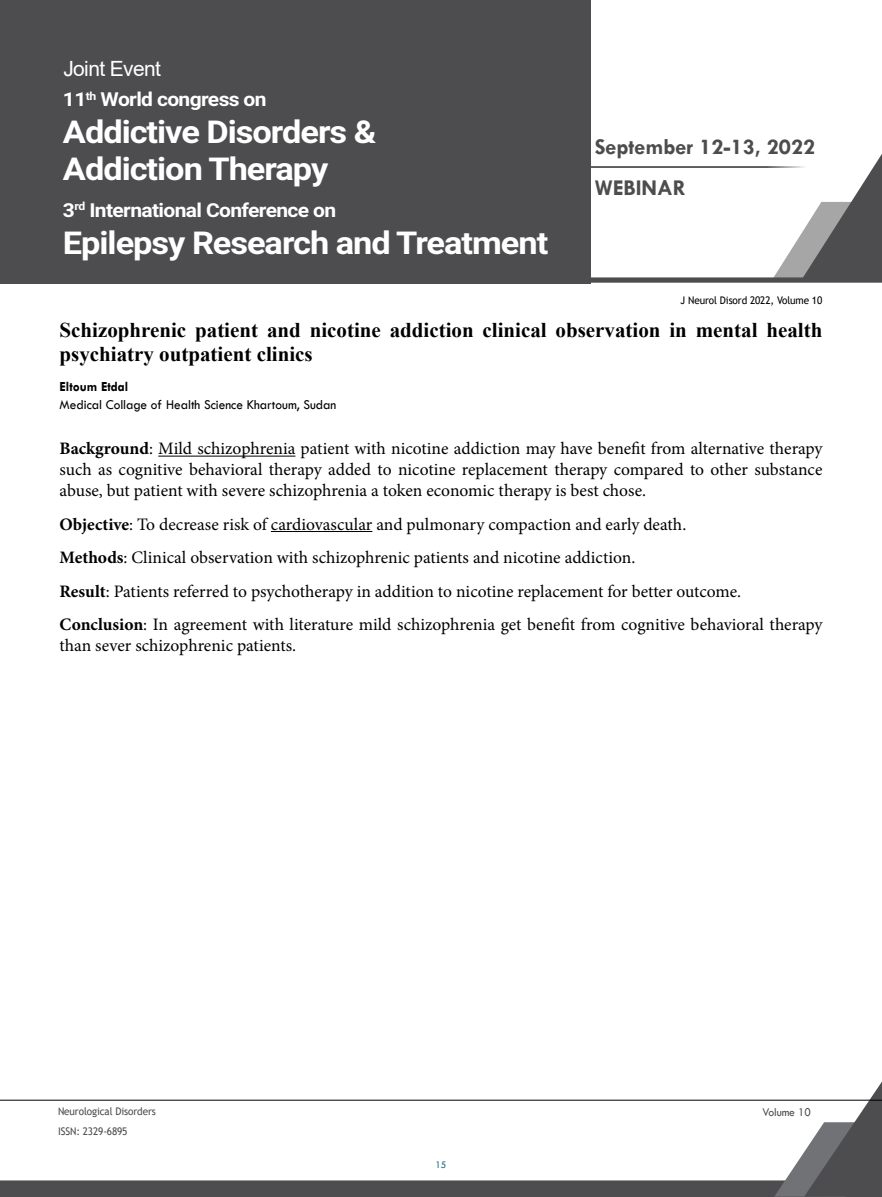
<style>
.page{position:relative;width:882px;height:1197px;background:#fff}
.page>*{position:absolute;margin:0;border:0;box-sizing:border-box;transform-origin:0 0}
.t1{font:700 31.5px/36.8px "Roboto";letter-spacing:-.03em;color:#fff;scale:1.09 1}
.t2{font:700 22.75px/41.1px "Tw Cen";color:#4d4d4f}
.t3{font:700 21px/24.5px "Times New Roman";color:#000}
.t4{font:21px "Arial";letter-spacing:-.03em;color:#fff}
.t5{font:700 19.25px "Roboto";letter-spacing:-.03em;color:#fff;scale:1.09 1}
.t6{font:17.5px/33.4px "Minion Pro";color:#000;text-align:justify}
.t7{font:14px "Tw Cen";color:#000;scale:.95 1}
.t8{font:700 14px "Tw Cen";color:#000;scale:.95 1}
.t9{font:12.25px "Tw Cen";letter-spacing:-.01em;color:#4d4d4f;scale:.95 1}
.t10{font:10.5px "Trebuchet MS";letter-spacing:-.01em;color:#4d4d4f;scale:.95 1}
.t11{font:10.5px "Trebuchet MS";letter-spacing:-.01em;color:#000;scale:.95 1}
.t12{font:10.5px "Tw Cen";color:#15697e;scale:.95 1}
.s1{font-weight:700}
</style>
<div class="page">
<svg style="left:0;top:1081px;width:882px;height:116px"></svg>
<hr style="left:0;top:1100px;width:882px;height:1px;background:#000">
<div style="left:0;top:0;width:590px;height:283px;background:#4d4d4f"></div>
<svg style="left:590px;top:153px;width:292px;height:130px"></svg>
<hr style="left:158px;top:456px;width:137px;height:1px;background:#000">
<hr style="left:271px;top:531px;width:101px;height:1px;background:#000">
<p class="t4" style="left:63px;top:54px;width:99px">Joint Event</p>
<p class="t5" style="left:63px;top:86px;width:188px">11<sup>th</sup> World congress on</p>
<h1 class="t1" style="left:63px;top:112px;width:289px">Addictive Disorders &amp;<br>Addiction Therapy</h1>
<p class="t5" style="left:63px;top:196px;width:252px">3<sup>rd</sup> International Conference on</p>
<h1 class="t1" style="left:63px;top:223px;width:447px">Epilepsy Research and Treatment</h1>
<h2 class="t2" style="left:595px;top:126px;width:222px">September 12-13, 2022<br>WEBINAR</h2>
<p class="t11" style="left:681px;top:293px;width:151px">J Neurol Disord 2022, Volume 10</p>
<p class="t3" style="left:60px;top:317px;width:764px">Schizophrenic patient and nicotine addiction clinical observation in mental health psychiatry outpatient clinics</p>
<p class="t8" style="left:60px;top:378px;width:74px">Eltoum Etdal</p>
<p class="t7" style="left:60px;top:396px;width:293px">Medical Collage of Health Science Khartoum, Sudan</p>
<p class="t6" style="left:60px;top:438px;width:764px;line-height:21px"><span class="s1">Background</span>: Mild schizophrenia patient with nicotine addiction may have benefit from alternative therapy such as cognitive behavioral therapy added to nicotine replacement therapy compared to other substance abuse, but patient with severe schizophrenia a token economic therapy is best chose.</p>
<p class="t6" style="left:60px;top:508px;width:764px;text-align:left"><span class="s1">Objective</span>: To decrease risk of cardiovascular and pulmonary compaction and early death.<br><span class="s1">Methods</span>: Clinical observation with schizophrenic patients and nicotine addiction.<br><span class="s1">Result</span>: Patients referred to psychotherapy in addition to nicotine replacement for better outcome.<br><span class="s1">Conclusion</span>: In agreement with literature mild schizophrenia get benefit from cognitive behavioral therapy</p>
<p class="t6" style="left:60px;top:629px;width:238px">than sever schizophrenic patients.</p>
<p class="t10" style="left:58px;top:1105px;width:104px">Neurological Disorders</p>
<p class="t9" style="left:762px;top:1104px;width:53px">Volume 10</p>
<p class="t10" style="left:58px;top:1125px;width:75px">ISSN: 2329-6895</p>
<p class="t12" style="left:436px;top:1159px;width:13px">15</p>
</div>
